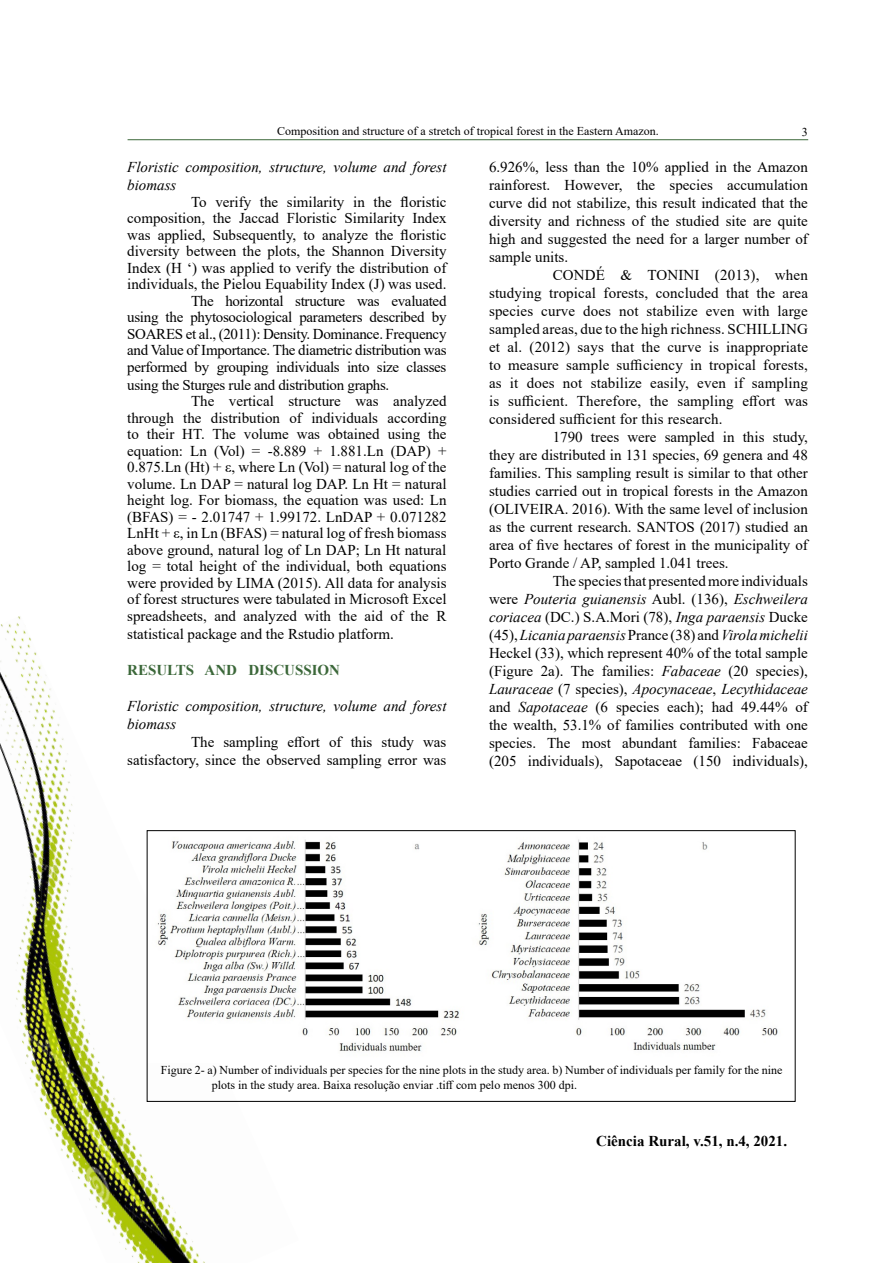
<style>
.page{position:relative;width:893px;height:1263px;background:#fff}
.page>*{position:absolute;margin:0;border:0;box-sizing:border-box;transform-origin:0 0}
.t1{font:15px/16.5px "Times New Roman";color:#000;text-align:right}
.t2{font:italic 15px/18px "Times New Roman";color:#000}
.t3{font:15px "Times New Roman";letter-spacing:-.02em;color:#000}
.t4{font:700 15px "Times New Roman";color:#000}
.t5{font:700 15px "Times New Roman";color:#3c683a}
.t6{font:12px/14.4px "Times New Roman";color:#000}
.s1{font-style:normal}
.s2{font-style:italic}
</style>
<div class="page">
<hr style="left:128px;top:139px;width:680px;height:1px;background:#3c683a">
<img style="left:0;top:616px;width:299px;height:647px">
<img style="left:149px;top:832px;width:629px;height:230px">
<div style="left:147px;top:830px;width:648px;height:271px;border:1px solid #000"></div>
<p class="t6" style="left:277px;top:124px;width:383px">Composition and structure of a stretch of tropical forest in the Eastern Amazon.</p>
<p class="t6" style="left:802px;top:124px;width:7px">3</p>
<p class="t2" style="left:127px;top:158px;width:321px">Floristic composition, structure, volume and forest biomass</p>
<p class="t1" style="left:127px;top:193px;width:321px">To verify the similarity in the floristic composition, the Jaccad Floristic Similarity Index was applied, Subsequently, to analyze the floristic diversity between the plots, the Shannon Diversity Index (H ‘) was applied to verify the distribution of individuals, the Pielou Equability Index (J) was used.<br>The horizontal structure was evaluated<br>using the phytosociological parameters described by SOARES et al., (2011): Density. Dominance. Frequency and Value of Importance. The diametric distribution was performed by grouping individuals into size classes</p>
<p class="t3" style="left:127px;top:374px;width:264px">using the Sturges rule and distribution graphs.</p>
<p class="t1" style="left:191px;top:392px;width:257px">The vertical structure was analyzed</p>
<p class="t1" style="left:127px;top:409px;width:321px">through the distribution of individuals according</p>
<p class="t1" style="left:127px;top:425px;width:321px">to their HT. The volume was obtained using the</p>
<p class="t1" style="left:127px;top:442px;width:321px">equation: Ln (Vol) = -8.889 + 1.881.Ln (DAP) +</p>
<p class="t1" style="left:127px;top:458px;width:321px">0.875.Ln (Ht) + ε, where Ln (Vol) = natural log of the</p>
<p class="t1" style="left:127px;top:475px;width:321px">volume. Ln DAP = natural log DAP. Ln Ht = natural</p>
<p class="t1" style="left:127px;top:491px;width:321px">height log. For biomass, the equation was used: Ln</p>
<p class="t1" style="left:127px;top:508px;width:321px">(BFAS) = - 2.01747 + 1.99172. LnDAP + 0.071282</p>
<p class="t1" style="left:127px;top:524px;width:321px">LnHt + ε, in Ln (BFAS) = natural log of fresh biomass</p>
<p class="t1" style="left:127px;top:541px;width:321px">above ground, natural log of Ln DAP; Ln Ht natural</p>
<p class="t1" style="left:127px;top:557px;width:321px">log = total height of the individual, both equations</p>
<p class="t1" style="left:127px;top:574px;width:321px">were provided by LIMA (2015). All data for analysis</p>
<p class="t1" style="left:127px;top:590px;width:321px">of forest structures were tabulated in Microsoft Excel</p>
<p class="t1" style="left:127px;top:607px;width:321px">spreadsheets, and analyzed with the aid of the R</p>
<p class="t1" style="left:127px;top:625px;width:268px">statistical package and the Rstudio platform.</p>
<p class="t5" style="left:127px;top:659px;width:214px">RESULTS AND DISCUSSION</p>
<p class="t2" style="left:127px;top:696px;width:321px">Floristic composition, structure, volume and forest biomass</p>
<p class="t1" style="left:127px;top:732px;width:321px;line-height:18px">The sampling effort of this study was satisfactory, since the observed sampling error was</p>
<p class="t1" style="left:489px;top:158px;width:320px">6.926%, less than the 10% applied in the Amazon</p>
<p class="t1" style="left:489px;top:176px;width:320px">rainforest. However, the species accumulation</p>
<p class="t1" style="left:489px;top:194px;width:320px">curve did not stabilize, this result indicated that the</p>
<p class="t1" style="left:489px;top:212px;width:320px">diversity and richness of the studied site are quite</p>
<p class="t1" style="left:489px;top:230px;width:320px">high and suggested the need for a larger number of</p>
<p class="t1" style="left:489px;top:248px;width:81px">sample units.</p>
<p class="t1" style="left:553px;top:266px;width:257px">CONDÉ &amp; TONINI (2013), when</p>
<p class="t1" style="left:489px;top:284px;width:320px">studying tropical forests, concluded that the area</p>
<p class="t1" style="left:489px;top:302px;width:320px">species curve does not stabilize even with large</p>
<p class="t1" style="left:489px;top:320px;width:320px">sampled areas, due to the high richness. SCHILLING</p>
<p class="t1" style="left:489px;top:338px;width:320px">et al. (2012) says that the curve is inappropriate</p>
<p class="t1" style="left:489px;top:356px;width:320px">to measure sample sufficiency in tropical forests,</p>
<p class="t1" style="left:489px;top:374px;width:320px">as it does not stabilize easily, even if sampling</p>
<p class="t1" style="left:489px;top:392px;width:320px">is sufficient. Therefore, the sampling effort was</p>
<p class="t1" style="left:489px;top:410px;width:235px">considered sufficient for this research.</p>
<p class="t1" style="left:553px;top:428px;width:257px">1790 trees were sampled in this study,</p>
<p class="t1" style="left:489px;top:446px;width:320px">they are distributed in 131 species, 69 genera and 48</p>
<p class="t1" style="left:489px;top:464px;width:320px">families. This sampling result is similar to that other</p>
<p class="t1" style="left:489px;top:482px;width:320px">studies carried out in tropical forests in the Amazon</p>
<p class="t1" style="left:489px;top:500px;width:320px">(OLIVEIRA. 2016). With the same level of inclusion</p>
<p class="t1" style="left:489px;top:518px;width:320px">as the current research. SANTOS (2017) studied an</p>
<p class="t1" style="left:489px;top:536px;width:320px">area of five hectares of forest in the municipality of</p>
<p class="t1" style="left:489px;top:554px;width:241px">Porto Grande / AP, sampled 1.041 trees.</p>
<p class="t1" style="left:553px;top:572px;width:257px">The species that presented more individuals</p>
<p class="t2" style="left:489px;top:590px;width:320px"><span class="s1">were</span> Pouteria guianensis <span class="s1">Aubl. (136),</span> Eschweilera</p>
<p class="t1" style="left:489px;top:608px;width:320px"><span class="s2">coriacea</span> (DC.) S.A.Mori (78), <span class="s2">Inga paraensis</span> Ducke</p>
<p class="t2" style="left:489px;top:626px;width:320px"><span class="s1">(45),</span> Licania paraensis <span class="s1">Prance (38) and</span> Virola michelii</p>
<p class="t1" style="left:489px;top:644px;width:320px">Heckel (33), which represent 40% of the total sample</p>
<p class="t1" style="left:489px;top:662px;width:320px">(Figure 2a). The families: <span class="s2">Fabaceae</span> (20 species),</p>
<p class="t2" style="left:489px;top:680px;width:320px">Lauraceae <span class="s1">(7 species),</span> Apocynaceae<span class="s1">,</span> Lecythidaceae</p>
<p class="t1" style="left:489px;top:698px;width:320px">and <span class="s2">Sapotaceae</span> (6 species each); had 49.44% of</p>
<p class="t1" style="left:489px;top:716px;width:320px">the wealth, 53.1% of families contributed with one</p>
<p class="t1" style="left:489px;top:734px;width:320px">species. The most abundant families: Fabaceae</p>
<p class="t1" style="left:489px;top:752px;width:320px">(205 individuals), Sapotaceae (150 individuals),</p>
<p class="t6" style="left:212px;top:1063px;width:572px;text-indent:-51px">Figure 2- a) Number of individuals per species for the nine plots in the study area. b) Number of individuals per family for the nine plots in the study area. Baixa resolução enviar .tiff com pelo menos 300 dpi.</p>
<p class="t4" style="left:596px;top:1130px;width:192px">Ciência Rural, v.51, n.4, 2021.</p>
</div>
